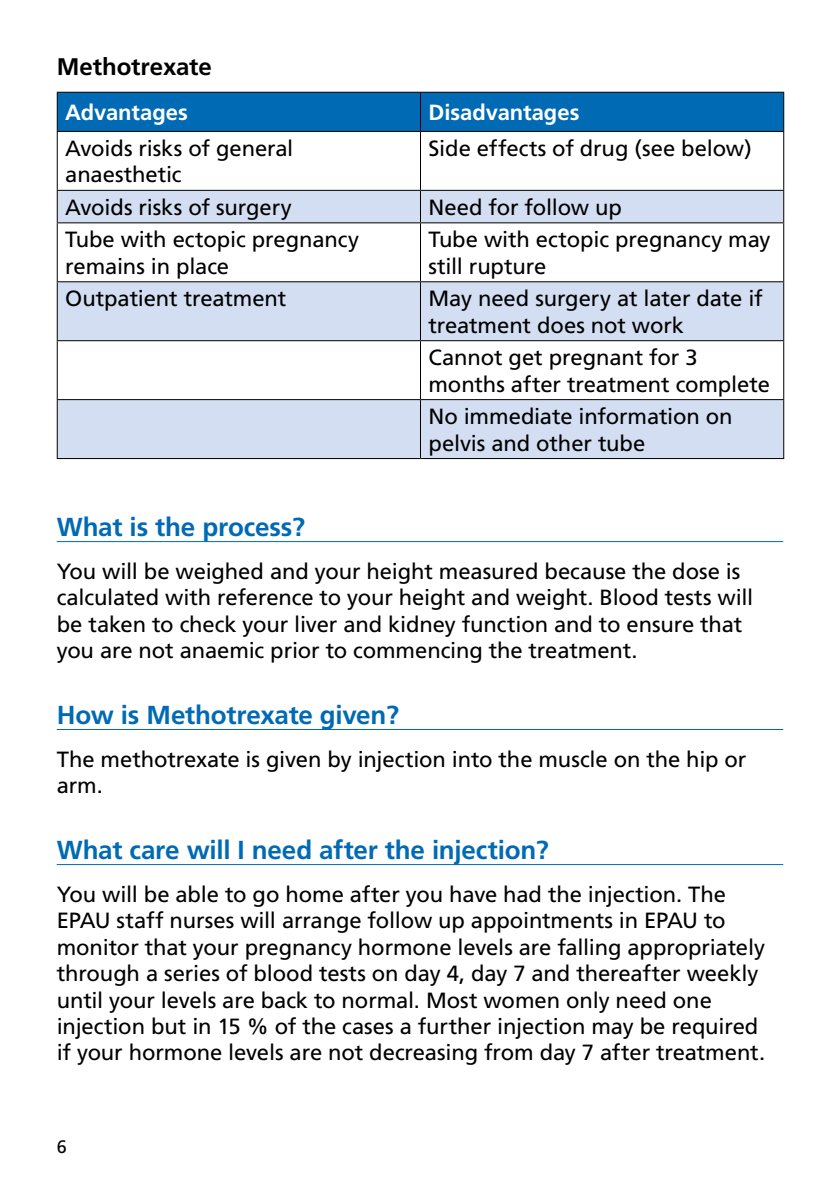
<style>
.page{position:relative;width:840px;height:1191px;background:#fff}
.page>*{position:absolute;margin:0;border:0;box-sizing:border-box;transform-origin:0 0}
.t1{font:700 26px "Frutiger";letter-spacing:-.01em;color:#006ab4}
.t2{font:700 24px "Frutiger";letter-spacing:-.005em;color:#000}
.t3{font:22px/26.4px "Frutiger";letter-spacing:-.005em;color:#000}
.t4{font:700 22px "Frutiger";color:#fff}
.t5{font:18px "Frutiger";color:#000}
</style>
<div class="page">
<hr style="left:57px;top:541px;width:725px;height:1px;background:#006ab4">
<hr style="left:57px;top:729px;width:725px;height:1px;background:#006ab4">
<hr style="left:57px;top:864px;width:725px;height:1px;background:#006ab4">
<div style="left:58px;top:93px;width:724px;height:38px;background:#006ab4"></div>
<svg style="left:58px;top:191px;width:724px;height:267px;fill:#d3def2"></svg>
<hr style="left:57px;top:132px;width:1px;height:58px;background:#000">
<hr style="left:420px;top:132px;width:1px;height:58px;background:#000">
<hr style="left:782px;top:132px;width:1px;height:58px;background:#000">
<hr style="left:57px;top:190px;width:363px;height:1px;background:#000">
<hr style="left:57px;top:191px;width:1px;height:31px;background:#000">
<hr style="left:420px;top:190px;width:363px;height:1px;background:#000">
<hr style="left:420px;top:191px;width:1px;height:31px;background:#000">
<hr style="left:782px;top:191px;width:1px;height:31px;background:#000">
<hr style="left:57px;top:222px;width:363px;height:1px;background:#000">
<hr style="left:57px;top:223px;width:1px;height:58px;background:#000">
<hr style="left:420px;top:222px;width:363px;height:1px;background:#000">
<hr style="left:420px;top:223px;width:1px;height:58px;background:#000">
<hr style="left:782px;top:223px;width:1px;height:58px;background:#000">
<hr style="left:57px;top:281px;width:363px;height:1px;background:#000">
<hr style="left:57px;top:282px;width:1px;height:58px;background:#000">
<hr style="left:420px;top:281px;width:363px;height:1px;background:#000">
<hr style="left:420px;top:282px;width:1px;height:58px;background:#000">
<hr style="left:782px;top:282px;width:1px;height:58px;background:#000">
<hr style="left:57px;top:340px;width:363px;height:1px;background:#000">
<hr style="left:57px;top:341px;width:1px;height:58px;background:#000">
<hr style="left:420px;top:340px;width:363px;height:1px;background:#000">
<hr style="left:420px;top:341px;width:1px;height:58px;background:#000">
<hr style="left:782px;top:341px;width:1px;height:58px;background:#000">
<hr style="left:57px;top:399px;width:363px;height:1px;background:#000">
<hr style="left:57px;top:400px;width:1px;height:58px;background:#000">
<hr style="left:420px;top:399px;width:363px;height:1px;background:#000">
<hr style="left:420px;top:400px;width:1px;height:58px;background:#000">
<hr style="left:782px;top:400px;width:1px;height:58px;background:#000">
<hr style="left:57px;top:458px;width:363px;height:1px;background:#000">
<hr style="left:420px;top:458px;width:363px;height:1px;background:#000">
<hr style="left:57px;top:92px;width:363px;height:1px;background:#000">
<hr style="left:57px;top:93px;width:1px;height:38px;background:#000">
<hr style="left:57px;top:131px;width:363px;height:1px;background:#000">
<hr style="left:420px;top:92px;width:363px;height:1px;background:#000">
<hr style="left:420px;top:93px;width:1px;height:38px;background:#000">
<hr style="left:782px;top:93px;width:1px;height:38px;background:#000">
<hr style="left:420px;top:131px;width:363px;height:1px;background:#000">
<p class="t2" style="left:57px;top:52px;width:156px">Methotrexate</p>
<p class="t4" style="left:65px;top:99px;width:124px">Advantages</p>
<p class="t4" style="left:428px;top:99px;width:152px">Disadvantages</p>
<p class="t3" style="left:65px;top:135px;width:229px">Avoids risks of general anaesthetic</p>
<p class="t3" style="left:428px;top:135px;width:324px">Side effects of drug (see below)</p>
<p class="t3" style="left:65px;top:194px;width:228px">Avoids risks of surgery</p>
<p class="t3" style="left:428px;top:194px;width:195px">Need for follow up</p>
<p class="t3" style="left:65px;top:227px;width:295px">Tube with ectopic pregnancy remains in place</p>
<p class="t3" style="left:428px;top:227px;width:343px">Tube with ectopic pregnancy may still rupture</p>
<p class="t3" style="left:65px;top:285px;width:222px">Outpatient treatment</p>
<p class="t3" style="left:428px;top:285px;width:335px">May need surgery at later date if treatment does not work</p>
<p class="t3" style="left:428px;top:344px;width:343px">Cannot get pregnant for 3 months after treatment complete</p>
<p class="t3" style="left:428px;top:403px;width:305px">No immediate information on pelvis and other tube</p>
<p class="t1" style="left:57px;top:511px;width:250px">What is the process?</p>
<p class="t3" style="left:57px;top:558px;width:697px">You will be weighed and your height measured because the dose is calculated with reference to your height and weight. Blood tests will be taken to check your liver and kidney function and to ensure that you are not anaemic prior to commencing the treatment.</p>
<p class="t1" style="left:57px;top:699px;width:344px">How is Methotrexate given?</p>
<p class="t3" style="left:57px;top:746px;width:691px">The methotrexate is given by injection into the muscle on the hip or arm.</p>
<p class="t1" style="left:57px;top:834px;width:493px">What care will I need after the injection?</p>
<p class="t3" style="left:57px;top:881px;width:709px">You will be able to go home after you have had the injection. The EPAU staff nurses will arrange follow up appointments in EPAU to monitor that your pregnancy hormone levels are falling appropriately through a series of blood tests on day 4, day 7 and thereafter weekly until your levels are back to normal. Most women only need one injection but in 15 % of the cases a further injection may be required if your hormone levels are not decreasing from day 7 after treatment.</p>
<p class="t5" style="left:57px;top:1136px;width:12px">6</p>
</div>
